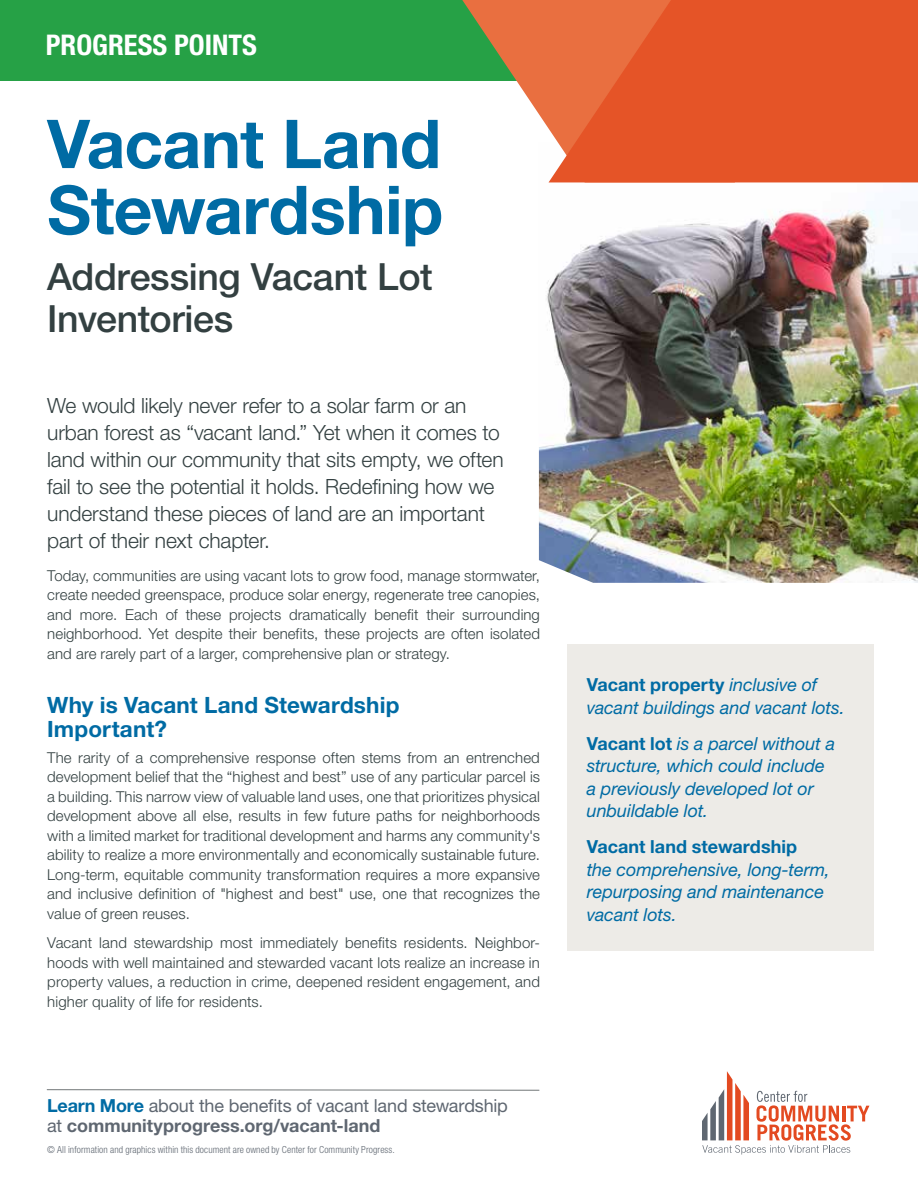
<style>
.page{position:relative;width:918px;height:1188px;background:#fff}
.page>*{position:absolute;margin:0;border:0;box-sizing:border-box;transform-origin:0 0}
.t1{font:700 67.5px/66px "Helvetica Neue LT Std";letter-spacing:-.005em;color:#006ba4}
.t2{font:500 37.5px/42px "Helvetica Neue LT Std";letter-spacing:-.01em;color:#334041}
.t3{font:700 condensed 28.5px "Helvetica Neue LT Std";color:#fff}
.t4{font:700 22.5px/24px "Helvetica Neue LT Std";letter-spacing:.005em;color:#006ba4}
.t5{font:300 21px/27px "Helvetica Neue LT Std";letter-spacing:-.005em;color:#334041}
.t6{font:italic 18px/22.5px "Helvetica Neue LT Std";letter-spacing:-.005em;color:#006ba4}
.t7{font:18px/19.5px "Helvetica Neue LT Std";letter-spacing:-.01em;color:#5f6771}
.t8{font:700 18px "Helvetica Neue LT Std";color:#006ba4}
.t9{font:300 15px/19.5px "Helvetica Neue LT Std";letter-spacing:.01em;color:#334041;text-align:justify}
.t10{font:300 condensed 9.75px "Helvetica Neue LT Std";letter-spacing:.01em;color:#5f6771}
.s1{font-weight:700;color:#006ba4}
.s2{font-weight:700}
.s3{font-weight:700;font-style:normal}
</style>
<div class="page">
<svg style="left:46px;top:1089px;width:494px;height:2px"></svg>
<svg style="left:702px;top:1071px;width:167px;height:84px"></svg>
<div style="left:567px;top:645px;width:307px;height:306px;background:#edebe7"></div>
<img style="left:539px;top:182px;width:379px;height:401px">
<div style="left:0;top:0;width:624px;height:81px;background:#26a146"></div>
<svg style="left:462px;top:0;width:87px;height:129px"></svg>
<svg style="left:549px;top:0;width:369px;height:182px;background:#e5592c"></svg>
<h3 class="t3" style="left:46px;top:28px;width:213px">PROGRESS POINTS</h3>
<h1 class="t1" style="left:47px;top:110px;width:398px">Vacant Land<br>Stewardship</h1>
<h2 class="t2" style="left:47px;top:255px;width:387px">Addressing Vacant Lot<br>Inventories</h2>
<p class="t5" style="left:47px;top:391px;width:458px">We would likely never refer to a solar farm or an urban forest as “vacant land.” Yet when it comes to land within our community that sits empty, we often fail to see the potential it holds. Redefining how we understand these pieces of land are an important part of their next chapter.</p>
<p class="t9" style="left:47px;top:565px;width:494px">Today, communities are using vacant lots to grow food, manage stormwater, create needed greenspace, produce solar energy, regenerate tree canopies, and more. Each of these projects dramatically benefit their surrounding neighborhood. Yet despite their benefits, these projects are often isolated and are rarely part of a larger, comprehensive plan or strategy.</p>
<h3 class="t4" style="left:47px;top:692px;width:354px">Why is Vacant Land Stewardship<br>Important?</h3>
<p class="t9" style="left:47px;top:747px;width:494px">The rarity of a comprehensive response often stems from an entrenched development belief that the “highest and best” use of any particular parcel is a building. This narrow view of valuable land uses, one that prioritizes physical development above all else, results in few future paths for neighborhoods with a limited market for traditional development and harms any community's ability to realize a more environmentally and economically sustainable future.<br>Long-term, equitable community transformation requires a more expansive and inclusive definition of "highest and best" use, one that recognizes the value of green reuses.</p>
<p class="t9" style="left:47px;top:933px;width:494px">Vacant land stewardship most immediately benefits residents. Neighbor&shy;hoods with well maintained and stewarded vacant lots realize an increase in property values, a reduction in crime, deepened resident engagement, and higher quality of life for residents.</p>
<p class="t7" style="left:47px;top:1096px;width:462px"><span class="s1">Learn More</span> about the benefits of vacant land stewardship at <span class="s2">communityprogress.org/vacant-land</span></p>
<p class="t10" style="left:47px;top:1144px;width:349px">© All information and graphics within this document are owned by Center for Community Progress.</p>
<p class="t6" style="left:587px;top:673px;width:260px"><span class="s3">Vacant property</span> inclusive of vacant buildings and vacant lots.</p>
<p class="t6" style="left:587px;top:732px;width:250px"><span class="s3">Vacant lot</span> is a parcel without a structure, which could include a previously developed lot or unbuildable lot.</p>
<p class="t8" style="left:587px;top:836px;width:212px">Vacant land stewardship</p>
<p class="t6" style="left:587px;top:858px;width:245px">the comprehensive, long-term, repurposing and maintenance vacant lots.</p>
</div>
